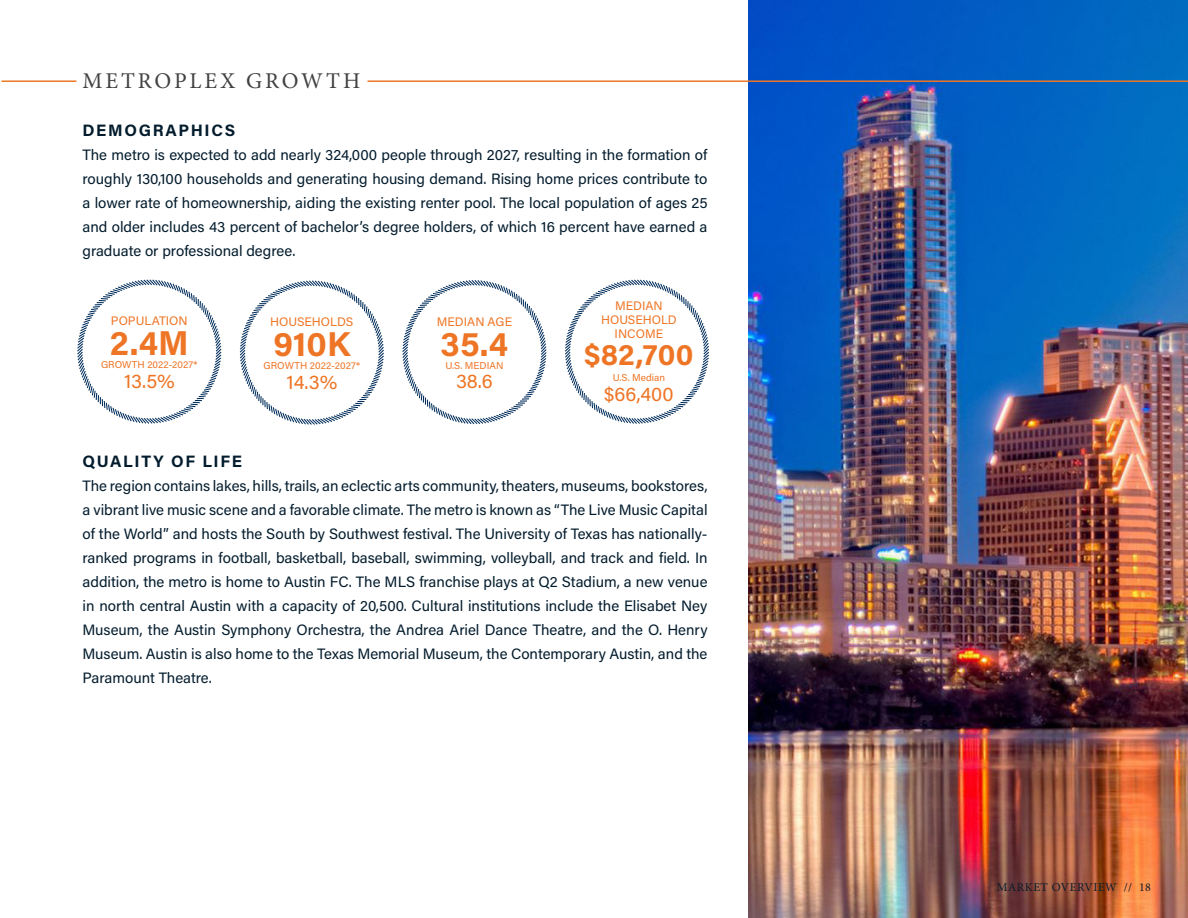
<style>
.page{position:relative;width:1188px;height:918px;background:#fff}
.page>*{position:absolute;margin:0;border:0;box-sizing:border-box;transform-origin:0 0}
.t1{font:700 34.5px "Acumin Pro";color:#ee7525}
.t2{font:700 30px "Acumin Pro";color:#ee7525}
.t3{font:22.5px "Minion Pro";letter-spacing:.13em;color:#414042}
.t4{font:19.95px "Acumin Pro";letter-spacing:.005em;color:#ee7525}
.t5{font:700 16.5px "Acumin Pro";letter-spacing:.1em;color:#031c2d}
.t6{font:15px/24px "Acumin Pro";color:#031c2d;text-align:justify}
.t7{font:12.3px/14.2px "Acumin Pro";color:#ee7525;text-align:center}
.t8{font:12px "Minion Pro";letter-spacing:.04em;color:#0b1d2b}
.t9{font:10.05px "Acumin Pro";color:#ee7525}
</style>
<div class="page">
<img style="left:748px;top:0;width:440px;height:918px">
<hr style="left:2px;top:80px;width:74px;height:2px;background:#ec7624">
<hr style="left:368px;top:80px;width:820px;height:2px;background:#ec7624">
<svg style="left:77px;top:279px;width:145px;height:145px"></svg>
<svg style="left:239px;top:280px;width:145px;height:145px"></svg>
<svg style="left:402px;top:280px;width:145px;height:145px"></svg>
<svg style="left:565px;top:279px;width:144px;height:145px"></svg>
<h3 class="t3" style="left:82px;top:66px;width:279px">METROPLEX GROWTH</h3>
<p class="t5" style="left:82px;top:119px;width:154px">DEMOGRAPHICS</p>
<p class="t6" style="left:82px;top:142px;width:627px">The metro is expected to add nearly 324,000 people through 2027, resulting in the formation of roughly 130,100 households and generating housing demand. Rising home prices contribute to a lower rate of homeownership, aiding the existing renter pool. The local population of ages 25 and older includes 43 percent of bachelor’s degree holders, of which 16 percent have earned a graduate or professional degree.</p>
<p class="t7" style="left:111px;top:313px;width:78px">POPULATION</p>
<p class="t7" style="left:270px;top:314px;width:85px">HOUSEHOLDS</p>
<h1 class="t1" style="left:110px;top:319px;width:81px">2.4M</h1>
<p class="t9" style="left:101px;top:358px;width:98px">GROWTH 2022-2027*</p>
<h1 class="t1" style="left:273px;top:320px;width:79px">910K</h1>
<p class="t9" style="left:264px;top:359px;width:98px">GROWTH 2022-2027*</p>
<h3 class="t4" style="left:124px;top:367px;width:52px">13.5%</h3>
<h3 class="t4" style="left:286px;top:368px;width:52px">14.3%</h3>
<p class="t7" style="left:437px;top:314px;width:77px">MEDIAN AGE</p>
<h1 class="t1" style="left:441px;top:319px;width:69px">35.4</h1>
<p class="t9" style="left:445px;top:358px;width:60px">U.S. MEDIAN</p>
<h3 class="t4" style="left:456px;top:368px;width:38px">38.6</h3>
<p class="t7" style="left:601px;top:298px;width:77px">MEDIAN<br>HOUSEHOLD<br>INCOME</p>
<h2 class="t2" style="left:584px;top:333px;width:111px">$82,700</h2>
<p class="t9" style="left:613px;top:371px;width:54px">U.S. Median</p>
<h3 class="t4" style="left:604px;top:380px;width:71px">$66,400</h3>
<p class="t5" style="left:82px;top:450px;width:161px">QUALITY OF LIFE</p>
<p class="t6" style="left:82px;top:473px;width:627px">The region contains lakes, hills, trails, an eclectic arts community, theaters, museums, bookstores, a vibrant live music scene and a favorable climate. The metro is known as “The Live Music Capital of the World” and hosts the South by Southwest festival. The University of Texas has nationally&shy;ranked programs in football, basketball, baseball, swimming, volleyball, and track and field. In addition, the metro is home to Austin FC. The MLS franchise plays at Q2 Stadium, a new venue in north central Austin with a capacity of 20,500. Cultural institutions include the Elisabet Ney Museum, the Austin Symphony Orchestra, the Andrea Ariel Dance Theatre, and the O. Henry Museum. Austin is also home to the Texas Memorial Museum, the Contemporary Austin, and the Paramount Theatre.</p>
<p class="t8" style="left:997px;top:879px;width:156px">MARKET OVERVIEW // 18</p>
</div>
